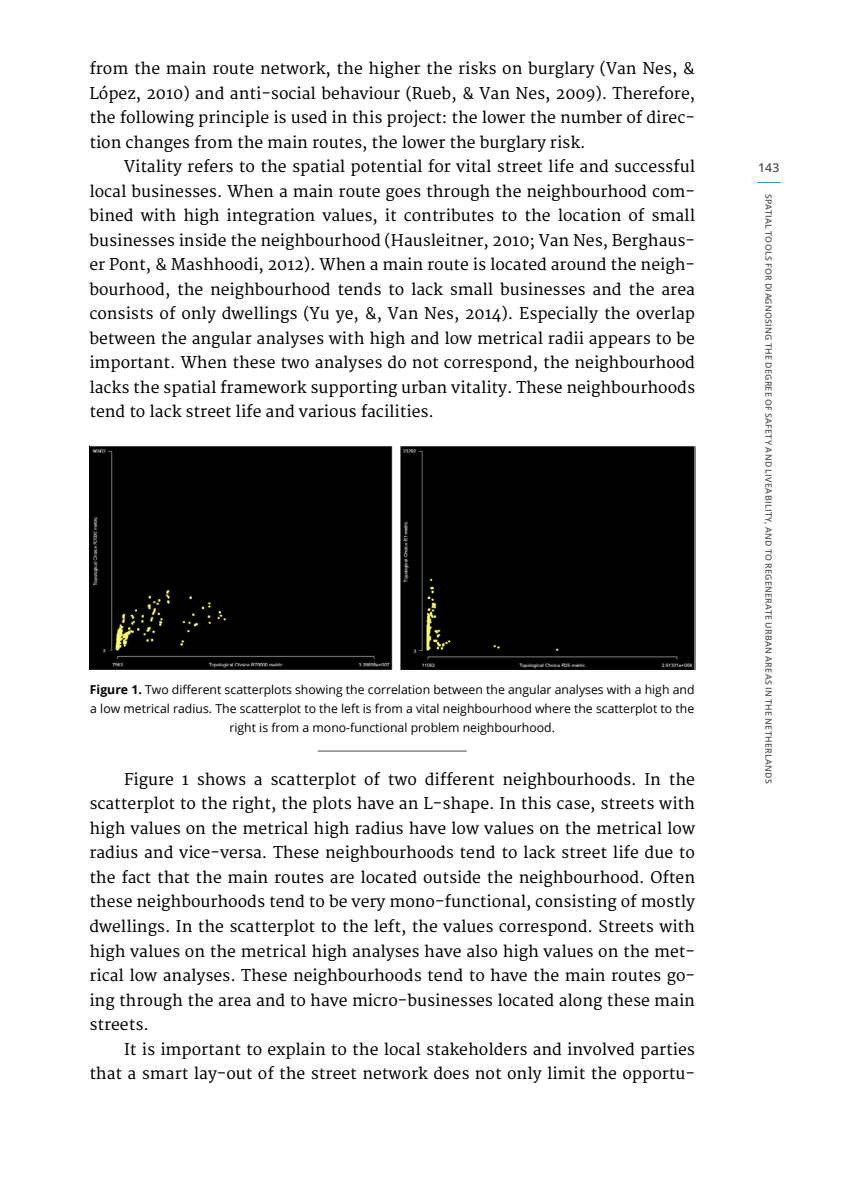
<style>
.page{position:relative;width:844px;height:1191px;background:#fff}
.page>*{position:absolute;margin:0;border:0;box-sizing:border-box;transform-origin:0 0}
.t1{font:15.75px/24.5px "Merriweather";color:#000;text-align:justify}
.t2{font:12.25px/19.2px "Open Sans";color:#000;text-align:center}
.t3{font:600 12.25px "Open Sans";color:#58585a}
.t4{font:600 8.75px "Open Sans";letter-spacing:.03em;color:#58585a}
.s1{font-weight:700}
</style>
<div class="page">
<svg style="left:757px;top:182px;width:23px;height:1px"></svg>
<div style="left:89px;top:446px;width:605px;height:223px;background:#000"></div>
<hr style="left:317px;top:750px;width:149px;height:1px;background:#444447">
<p class="t1" style="left:89px;top:57px;width:607px">from the main route network, the higher the risks on burglary (Van Nes, &amp; López, 2010) and anti-social behaviour (Rueb, &amp; Van Nes, 2009). Therefore, the following principle is used in this project: the lower the number of direc&shy;tion changes from the main routes, the lower the burglary risk.</p>
<p class="t1" style="left:89px;top:155px;width:607px;text-indent:35px">Vitality refers to the spatial potential for vital street life and successful local businesses. When a main route goes through the neighbourhood com&shy;bined with high integration values, it contributes to the location of small businesses inside the neighbourhood (Hausleitner, 2010; Van Nes, Berghaus&shy;er Pont, &amp; Mashhoodi, 2012). When a main route is located around the neigh&shy;bourhood, the neighbourhood tends to lack small businesses and the area consists of only dwellings (Yu ye, &amp;, Van Nes, 2014). Especially the overlap between the angular analyses with high and low metrical radii appears to be important. When these two analyses do not correspond, the neighbourhood lacks the spatial framework supporting urban vitality. These neighbourhoods tend to lack street life and various facilities.</p>
<p class="t2" style="left:90px;top:679px;width:606px"><span class="s1">Figure 1.</span> Two different scatterplots showing the correlation between the angular analyses with a high and a low metrical radius. The scatterplot to the left is from a vital neighbourhood where the scatterplot to the right is from a mono-functional problem neighbourhood.</p>
<p class="t1" style="left:89px;top:767px;width:607px;text-indent:35px">Figure 1 shows a scatterplot of two different neighbourhoods. In the scatterplot to the right, the plots have an L-shape. In this case, streets with high values on the metrical high radius have low values on the metrical low radius and vice-versa. These neighbourhoods tend to lack street life due to the fact that the main routes are located outside the neighbourhood. Often these neighbourhoods tend to be very mono-functional, consisting of mostly dwellings. In the scatterplot to the left, the values correspond. Streets with high values on the metrical high analyses have also high values on the met&shy;rical low analyses. These neighbourhoods tend to have the main routes go&shy;ing through the area and to have micro-businesses located along these main streets.</p>
<p class="t1" style="left:89px;top:1037px;width:607px;text-align:right">It is important to explain to the local stakeholders and involved parties that a smart lay-out of the street network does not only limit the opportu-</p>
<p class="t3" style="left:758px;top:159px;width:23px">143</p>
<p class="t4" style="left:774px;top:194px;width:591px;rotate:90deg">SPATIAL TOOLS FOR DIAGNOSING THE DEGREE OF SAFETY AND LIVEABILITY, AND TO REGENERATE URBAN AREAS IN THE NETHERLANDS</p>
</div>
